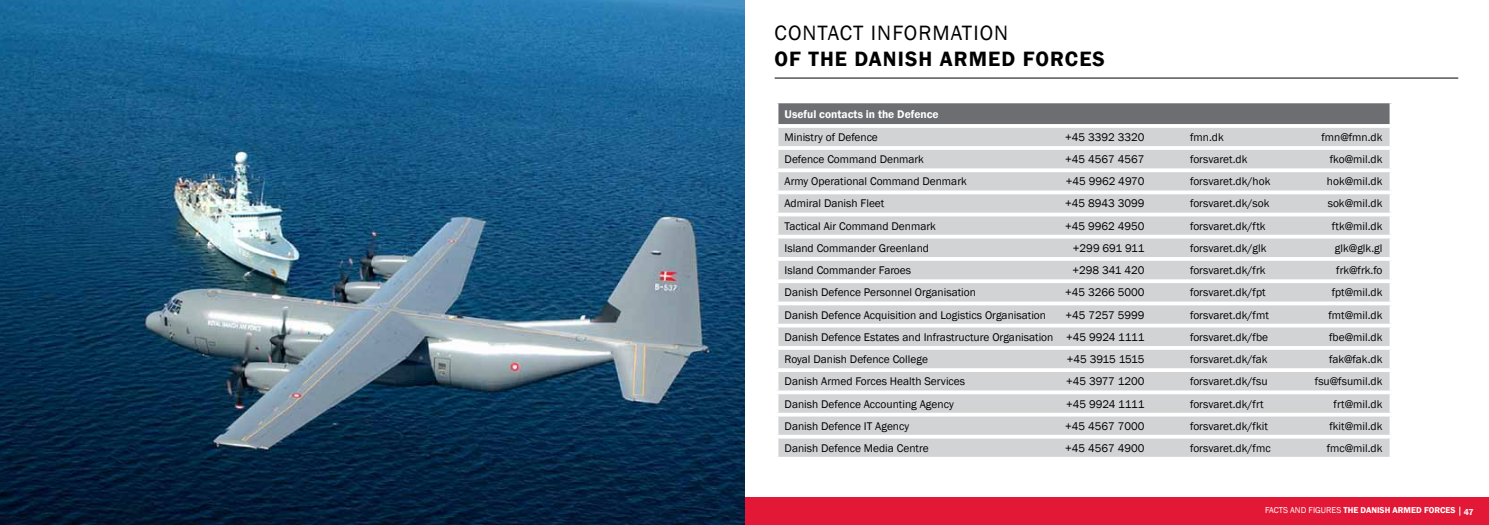
<style>
.page{position:relative;width:1489px;height:525px;background:#fff}
.page>*{position:absolute;margin:0;border:0;box-sizing:border-box;transform-origin:0 0}
.t1{font:600 21.25px "Franklin Gothic";letter-spacing:.05em;color:#000}
.t2{font:21.25px "Franklin Gothic";letter-spacing:.05em;color:#000}
.t3{font:11.38px "Franklin Gothic";color:#000}
.t4{font:600 11.38px "Franklin Gothic";color:#fff}
.t5{font:11.38px "Franklin Gothic";letter-spacing:-.02em;color:#000}
.t6{font:600 8.75px "Franklin Gothic";color:#fff}
.s1{font-weight:400}
</style>
<div class="page">
<div style="left:776px;top:101px;width:615px;height:25px;background:#6d6e71"></div>
<div style="left:778px;top:128px;width:611px;height:328px;background:#d1d3d4"></div>
<div style="left:778px;top:349px;width:611px;height:41px;background:#d1d3d4"></div>
<hr style="left:774px;top:99px;width:619px;height:4px;background:#fff">
<hr style="left:774px;top:103px;width:4px;height:21px;background:#fff">
<svg style="left:1389px;top:103px;width:3px;height:21px"></svg>
<hr style="left:774px;top:124px;width:619px;height:4px;background:#fff">
<svg style="left:1389px;top:128px;width:1px;height:18px"></svg>
<hr style="left:774px;top:146px;width:619px;height:4px;background:#fff">
<svg style="left:1389px;top:150px;width:1px;height:18px"></svg>
<svg style="left:777px;top:168px;width:614px;height:4px"></svg>
<svg style="left:1389px;top:172px;width:1px;height:18px"></svg>
<svg style="left:777px;top:190px;width:614px;height:4px"></svg>
<svg style="left:1389px;top:194px;width:1px;height:18px"></svg>
<svg style="left:777px;top:212px;width:614px;height:4px"></svg>
<svg style="left:1389px;top:216px;width:2px;height:18px"></svg>
<svg style="left:778px;top:234px;width:612px;height:4px"></svg>
<svg style="left:1389px;top:238px;width:2px;height:19px"></svg>
<hr style="left:774px;top:257px;width:619px;height:4px;background:#fff">
<svg style="left:1389px;top:261px;width:1px;height:18px"></svg>
<svg style="left:777px;top:279px;width:614px;height:4px"></svg>
<svg style="left:1389px;top:283px;width:1px;height:18px"></svg>
<svg style="left:777px;top:301px;width:614px;height:4px"></svg>
<svg style="left:1389px;top:305px;width:2px;height:18px"></svg>
<svg style="left:778px;top:323px;width:612px;height:4px"></svg>
<svg style="left:1389px;top:327px;width:2px;height:19px"></svg>
<hr style="left:774px;top:346px;width:619px;height:3px;background:#fff">
<svg style="left:1389px;top:350px;width:1px;height:18px"></svg>
<hr style="left:774px;top:368px;width:619px;height:4px;background:#fff">
<svg style="left:1389px;top:372px;width:1px;height:18px"></svg>
<svg style="left:777px;top:390px;width:614px;height:4px"></svg>
<svg style="left:1389px;top:394px;width:1px;height:18px"></svg>
<svg style="left:778px;top:412px;width:612px;height:4px"></svg>
<svg style="left:1389px;top:416px;width:2px;height:18px"></svg>
<svg style="left:778px;top:434px;width:612px;height:4px"></svg>
<svg style="left:1389px;top:438px;width:2px;height:18px"></svg>
<svg style="left:778px;top:456px;width:612px;height:1px"></svg>
<hr style="left:774px;top:78px;width:683px;height:1px;background:#000">
<div style="left:0;top:497px;width:1488px;height:27px;background:#e31837"></div>
<img style="left:0;top:0;width:744px;height:524px">
<h1 class="t2" style="left:774px;top:20px;width:235px">CONTACT INFORMATION</h1>
<h1 class="t1" style="left:774px;top:45px;width:332px">OF THE DANISH ARMED FORCES</h1>
<p class="t4" style="left:784px;top:107px;width:155px">Useful contacts in the Defence</p>
<p class="t3" style="left:784px;top:130px;width:95px">Ministry of Defence</p>
<p class="t3" style="left:1065px;top:130px;width:81px">+45 3392 3320</p>
<p class="t3" style="left:1190px;top:130px;width:35px">fmn.dk</p>
<p class="t3" style="left:1321px;top:130px;width:63px">fmn@fmn.dk</p>
<p class="t3" style="left:784px;top:152px;width:141px">Defence Command Denmark</p>
<p class="t3" style="left:1065px;top:152px;width:81px">+45 4567 4567</p>
<p class="t3" style="left:1190px;top:152px;width:59px">forsvaret.dk</p>
<p class="t3" style="left:1329px;top:152px;width:54px">fko@mil.dk</p>
<p class="t3" style="left:784px;top:174px;width:184px">Army Operational Command Denmark</p>
<p class="t3" style="left:1065px;top:174px;width:80px">+45 9962 4970</p>
<p class="t3" style="left:1190px;top:174px;width:82px">forsvaret.dk/hok</p>
<p class="t3" style="left:1326px;top:174px;width:57px">hok@mil.dk</p>
<p class="t3" style="left:784px;top:196px;width:101px">Admiral Danish Fleet</p>
<p class="t3" style="left:1065px;top:196px;width:81px">+45 8943 3099</p>
<p class="t3" style="left:1190px;top:196px;width:81px">forsvaret.dk/sok</p>
<p class="t3" style="left:1327px;top:196px;width:56px">sok@mil.dk</p>
<p class="t3" style="left:784px;top:218px;width:153px">Tactical Air Command Denmark</p>
<p class="t3" style="left:1065px;top:218px;width:81px">+45 9962 4950</p>
<p class="t3" style="left:1190px;top:218px;width:77px">forsvaret.dk/ftk</p>
<p class="t3" style="left:1331px;top:218px;width:52px">ftk@mil.dk</p>
<p class="t3" style="left:784px;top:241px;width:146px">Island Commander Greenland</p>
<p class="t3" style="left:1072px;top:241px;width:73px">+299 691 911</p>
<p class="t3" style="left:1190px;top:241px;width:78px">forsvaret.dk/glk</p>
<p class="t3" style="left:1334px;top:241px;width:49px">glk@glk.gl</p>
<p class="t3" style="left:784px;top:263px;width:128px">Island Commander Faroes</p>
<p class="t3" style="left:1072px;top:263px;width:73px">+298 341 420</p>
<p class="t3" style="left:1190px;top:263px;width:77px">forsvaret.dk/frk</p>
<p class="t3" style="left:1336px;top:263px;width:48px">frk@frk.fo</p>
<p class="t3" style="left:784px;top:285px;width:193px">Danish Defence Personnel Organisation</p>
<p class="t3" style="left:1065px;top:285px;width:81px">+45 3266 5000</p>
<p class="t3" style="left:1190px;top:285px;width:77px">forsvaret.dk/fpt</p>
<p class="t3" style="left:1331px;top:285px;width:52px">fpt@mil.dk</p>
<p class="t3" style="left:784px;top:307px;width:263px">Danish Defence Acquisition and Logistics Organisation</p>
<p class="t3" style="left:1065px;top:307px;width:80px">+45 7257 5999</p>
<p class="t3" style="left:1190px;top:307px;width:80px">forsvaret.dk/fmt</p>
<p class="t3" style="left:1328px;top:307px;width:56px">fmt@mil.dk</p>
<p class="t3" style="left:784px;top:330px;width:361px">Danish Defence Estates and Infrastructure Organisation +45 9924 1111</p>
<p class="t3" style="left:1190px;top:330px;width:79px">forsvaret.dk/fbe</p>
<p class="t3" style="left:1329px;top:330px;width:55px">fbe@mil.dk</p>
<p class="t3" style="left:784px;top:352px;width:145px">Royal Danish Defence College</p>
<p class="t3" style="left:1066px;top:352px;width:79px">+45 3915 1515</p>
<p class="t3" style="left:1190px;top:352px;width:79px">forsvaret.dk/fak</p>
<p class="t3" style="left:1328px;top:352px;width:55px">fak@fak.dk</p>
<p class="t3" style="left:784px;top:374px;width:182px">Danish Armed Forces Health Services</p>
<p class="t3" style="left:1066px;top:374px;width:80px">+45 3977 1200</p>
<p class="t3" style="left:1190px;top:374px;width:79px">forsvaret.dk/fsu</p>
<p class="t3" style="left:1314px;top:374px;width:69px">fsu@fsumil.dk</p>
<p class="t3" style="left:784px;top:396px;width:171px">Danish Defence Accounting Agency</p>
<p class="t5" style="left:1066px;top:396px;width:80px">+45 9924 1111</p>
<p class="t3" style="left:1190px;top:396px;width:75px">forsvaret.dk/frt</p>
<p class="t3" style="left:1333px;top:396px;width:50px">frt@mil.dk</p>
<p class="t3" style="left:784px;top:418px;width:126px">Danish Defence IT Agency</p>
<p class="t3" style="left:1065px;top:418px;width:81px">+45 4567 7000</p>
<p class="t3" style="left:1190px;top:418px;width:79px">forsvaret.dk/fkit</p>
<p class="t3" style="left:1329px;top:418px;width:55px">fkit@mil.dk</p>
<p class="t3" style="left:784px;top:440px;width:146px">Danish Defence Media Centre</p>
<p class="t3" style="left:1065px;top:440px;width:81px">+45 4567 4900</p>
<p class="t3" style="left:1190px;top:440px;width:82px">forsvaret.dk/fmc</p>
<p class="t3" style="left:1326px;top:440px;width:57px">fmc@mil.dk</p>
<p class="t6" style="left:1265px;top:504px;width:210px"><span class="s1">FACTS AND FIGURES</span> THE DANISH ARMED FORCES 47</p>
</div>
